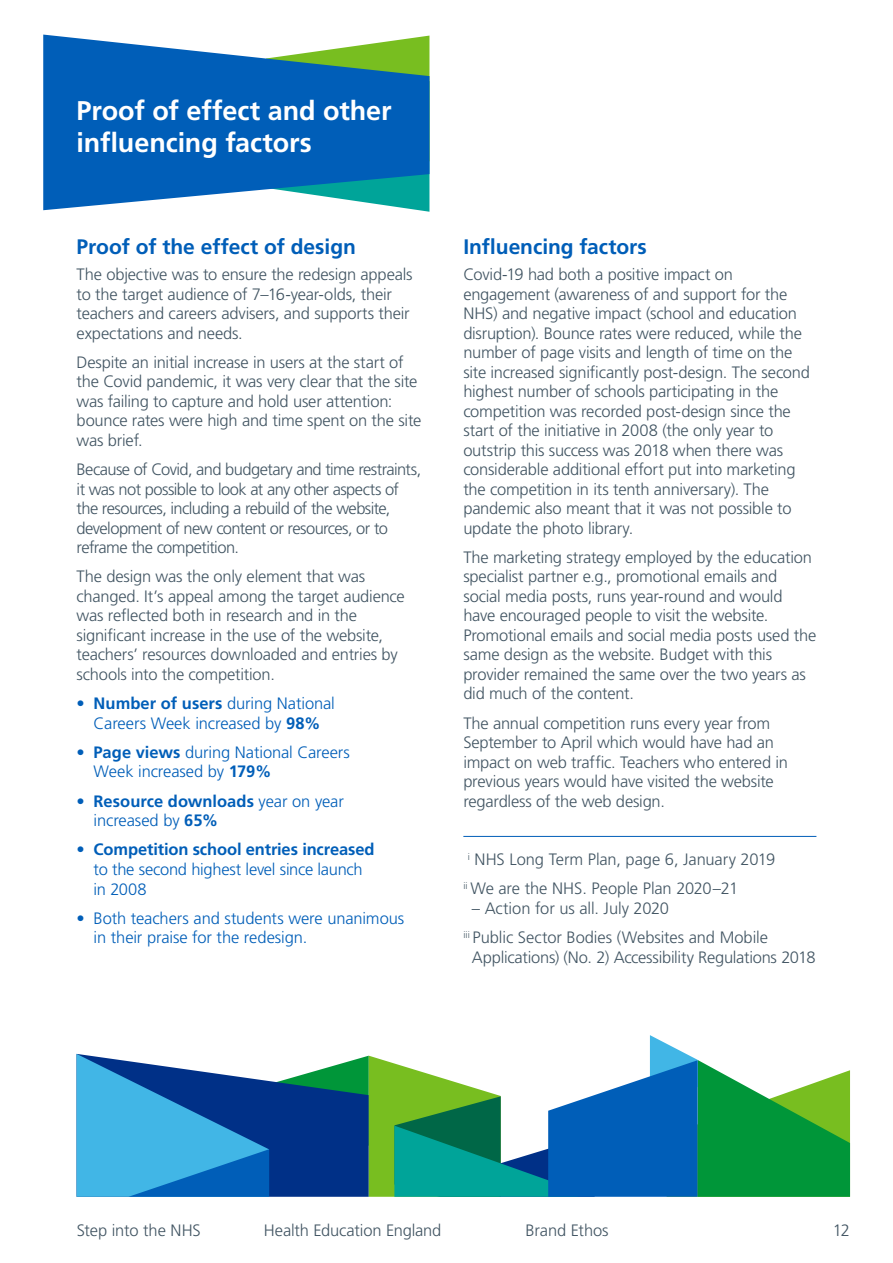
<style>
.page{position:relative;width:893px;height:1263px;background:#fff}
.page>*{position:absolute;margin:0;border:0;box-sizing:border-box;transform-origin:0 0}
.t1{font:700 27px/31.5px "Frutiger LT Std";letter-spacing:-.005em;color:#fff}
.t2{font:700 21px "Frutiger LT Std";color:#005eb8}
.t3{font:300 16.5px/19.5px "Frutiger LT Std";letter-spacing:-.015em;color:#425563}
.t4{font:300 16.5px/19.5px "Frutiger LT Std";letter-spacing:-.01em;color:#005eb8}
.t5{font:300 16.5px/19.5px "Frutiger LT Std";letter-spacing:-.035em;color:#425563}
.s1{font-weight:700}
</style>
<div class="page">
<hr style="left:463px;top:836px;width:353px;height:1px;background:#005eb8">
<svg style="left:77px;top:1035px;width:773px;height:162px"></svg>
<svg style="left:43px;top:35px;width:386px;height:175px;fill:#005eb8"></svg>
<h1 class="t1" style="left:77px;top:95px;width:317px">Proof of effect and other influencing factors</h1>
<p class="t2" style="left:77px;top:234px;width:281px">Proof of the effect of design</p>
<p class="t3" style="left:77px;top:265px;width:337px">The objective was to ensure the redesign appeals to the target audience of 7–16-year-olds, their teachers and careers advisers, and supports their expectations and needs.</p>
<p class="t3" style="left:77px;top:353px;width:346px">Despite an initial increase in users at the start of the Covid pandemic, it was very clear that the site was failing to capture and hold user attention: bounce rates were high and time spent on the site was brief.</p>
<p class="t5" style="left:77px;top:460px;width:346px">Because of Covid, and budgetary and time restraints, it was not possible to look at any other aspects of the resources, including a rebuild of the website, development of new content or resources, or to reframe the competition.</p>
<p class="t3" style="left:77px;top:567px;width:330px">The design was the only element that was changed. It’s appeal among the target audience was reflected both in research and in the significant increase in the use of the website, teachers’ resources downloaded and entries by schools into the competition.</p>
<p class="t4" style="left:77px;top:694px;width:260px;text-align:center">• <span class="s1">Number of users</span> during National<br>Careers Week increased by <span class="s1">98%</span></p>
<p class="t4" style="left:94px;top:743px;width:258px;text-indent:-17px">• <span class="s1">Page views</span> during National Careers<br>Week increased by <span class="s1">179%</span></p>
<p class="t4" style="left:94px;top:791px;width:252px;text-indent:-17px">• <span class="s1">Resource downloads</span> year on year increased by <span class="s1">65%</span></p>
<p class="t4" style="left:94px;top:840px;width:283px;text-indent:-17px">• <span class="s1">Competition school entries increased </span>to the second highest level since launch in 2008</p>
<p class="t4" style="left:94px;top:908px;width:312px;text-indent:-17px">• Both teachers and students were unanimous in their praise for the redesign.</p>
<p class="t2" style="left:463px;top:234px;width:185px">Influencing factors</p>
<p class="t3" style="left:463px;top:265px;width:348px">Covid-19 had both a positive impact on engagement (awareness of and support for the NHS) and negative impact (school and education disruption). Bounce rates were reduced, while the number of page visits and length of time on the site increased significantly post-design. The second highest number of schools participating in the competition was recorded post-design since the start of the initiative in 2008 (the only year to outstrip this success was 2018 when there was considerable additional effort put into marketing the competition in its tenth anniversary). The pandemic also meant that it was not possible to update the photo library.</p>
<p class="t3" style="left:463px;top:548px;width:354px">The marketing strategy employed by the education specialist partner e.g., promotional emails and social media posts, runs year-round and would have encouraged people to visit the website.<br>Promotional emails and social media posts used the same design as the website. Budget with this provider remained the same over the two years as did much of the content.</p>
<p class="t3" style="left:463px;top:713px;width:326px">The annual competition runs every year from September to April which would have had an impact on web traffic. Teachers who entered in previous years would have visited the website regardless of the web design.</p>
<p class="t3" style="left:463px;top:845px;width:313px;line-height:29.2px"><sup>i</sup> NHS Long Term Plan, page 6, January 2019 <sup>ii</sup> We are the NHS. People Plan 2020–21</p>
<p class="t3" style="left:463px;top:894px;width:306px;line-height:29.2px;text-indent:9px">– Action for us all. July 2020<br><sup>iii</sup> Public Sector Bodies (Websites and Mobile</p>
<p class="t3" style="left:472px;top:947px;width:345px">Applications) (No. 2) Accessibility Regulations 2018</p>
<p class="t3" style="left:77px;top:1220px;width:125px">Step into the NHS</p>
<p class="t3" style="left:264px;top:1220px;width:179px">Health Education England</p>
<p class="t3" style="left:526px;top:1220px;width:85px">Brand Ethos</p>
<p class="t3" style="left:833px;top:1220px;width:19px">12</p>
</div>
